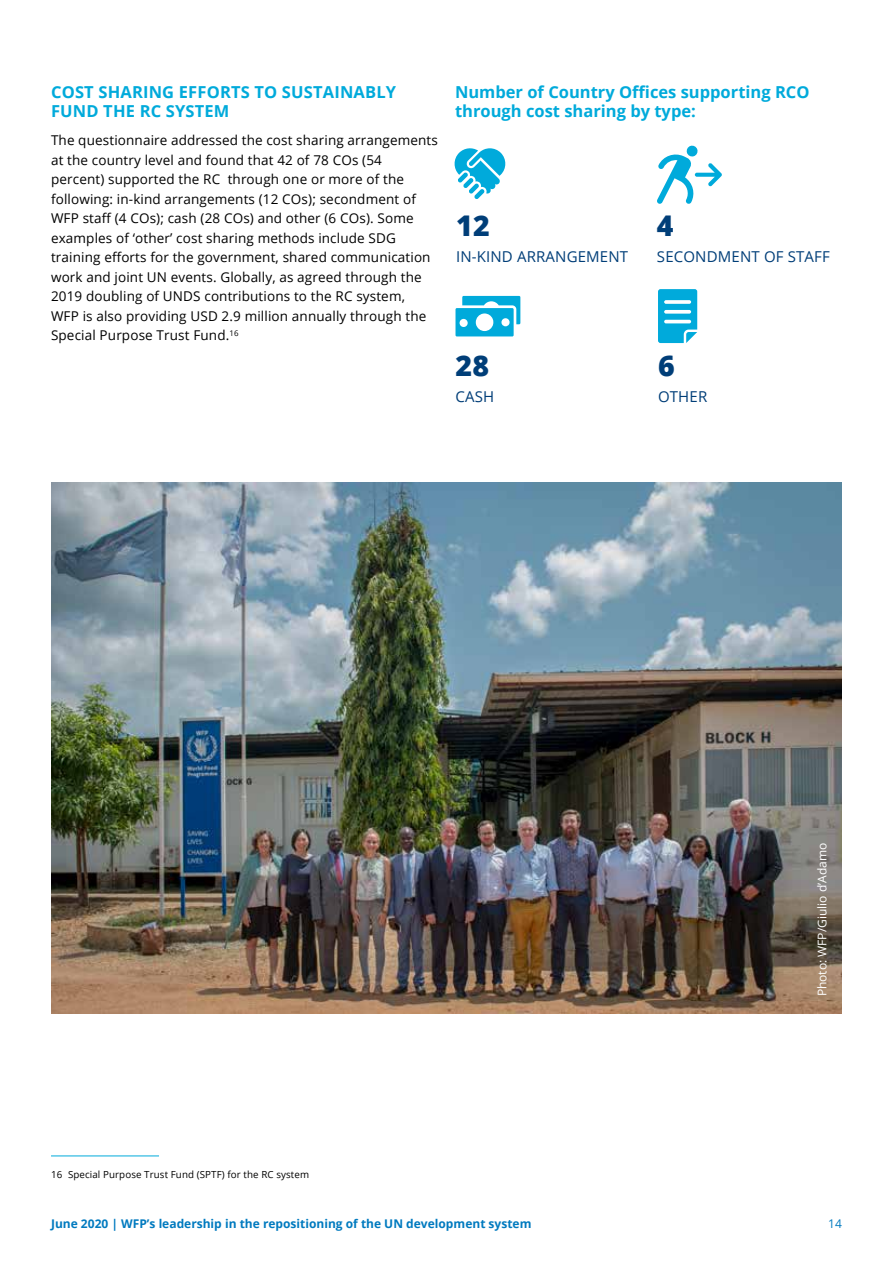
<style>
.page{position:relative;width:893px;height:1263px;background:#fff}
.page>*{position:absolute;margin:0;border:0;box-sizing:border-box;transform-origin:0 0}
.t1{font:800 28.5px "Open Sans";color:#003e78}
.t2{font:700 16.5px/19.5px "Open Sans";color:#00aadb}
.t3{font:15px "Open Sans";letter-spacing:.01em;color:#003e78}
.t4{font:13.5px/19.5px "Open Sans";letter-spacing:.01em;color:#000}
.t5{font:700 12px "Open Sans";color:#007abf}
.t6{font:12px "Open Sans";color:#fff}
.t7{font:12px "Open Sans";color:#007abf}
.t8{font:9.75px "Open Sans";letter-spacing:.01em;color:#000}
</style>
<div class="page">
<hr style="left:51px;top:1155px;width:108px;height:1px;background:#00aadb">
<img style="left:51px;top:483px;width:791px;height:531px">
<svg style="left:454px;top:148px;width:52px;height:51px"></svg>
<svg style="left:455px;top:296px;width:65px;height:40px"></svg>
<svg style="left:658px;top:289px;width:39px;height:54px;background:#31bae1"></svg>
<svg style="left:657px;top:145px;width:65px;height:59px"></svg>
<p class="t2" style="left:51px;top:82px;width:347px">COST SHARING EFFORTS TO SUSTAINABLY<br>FUND THE RC SYSTEM</p>
<p class="t4" style="left:51px;top:130px;width:388px">The questionnaire addressed the cost sharing arrangements at the country level and found that 42 of 78 COs (54 percent) supported the RC through one or more of the following: in-kind arrangements (12 COs); secondment of WFP staff (4 COs); cash (28 COs) and other (6 COs). Some examples of ‘other’ cost sharing methods include SDG training efforts for the government, shared communication work and joint UN events. Globally, as agreed through the 2019 doubling of UNDS contributions to the RC system,<br>WFP is also providing USD 2.9 million annually through the Special Purpose Trust Fund.<sup>16</sup></p>
<p class="t2" style="left:455px;top:82px;width:356px">Number of Country Offices supporting RCO through cost sharing by type:</p>
<h1 class="t1" style="left:456px;top:204px;width:35px">12</h1>
<p class="t3" style="left:456px;top:247px;width:174px">IN-KIND ARRANGEMENT</p>
<h1 class="t1" style="left:657px;top:204px;width:18px">4</h1>
<p class="t3" style="left:657px;top:247px;width:174px">SECONDMENT OF STAFF</p>
<h1 class="t1" style="left:455px;top:344px;width:35px">28</h1>
<p class="t3" style="left:455px;top:386px;width:40px">CASH</p>
<h1 class="t1" style="left:658px;top:344px;width:18px">6</h1>
<p class="t3" style="left:658px;top:386px;width:51px">OTHER</p>
<p class="t8" style="left:51px;top:1168px;width:260px">16 Special Purpose Trust Fund (SPTF) for the RC system</p>
<p class="t6" style="left:814px;top:996px;width:155px;rotate:-90deg">Photo: WFP/Giulio d’Adamo</p>
<p class="t5" style="left:51px;top:1215px;width:482px">June 2020 | WFP’s leadership in the repositioning of the UN development system</p>
<p class="t7" style="left:828px;top:1215px;width:15px">14</p>
</div>
